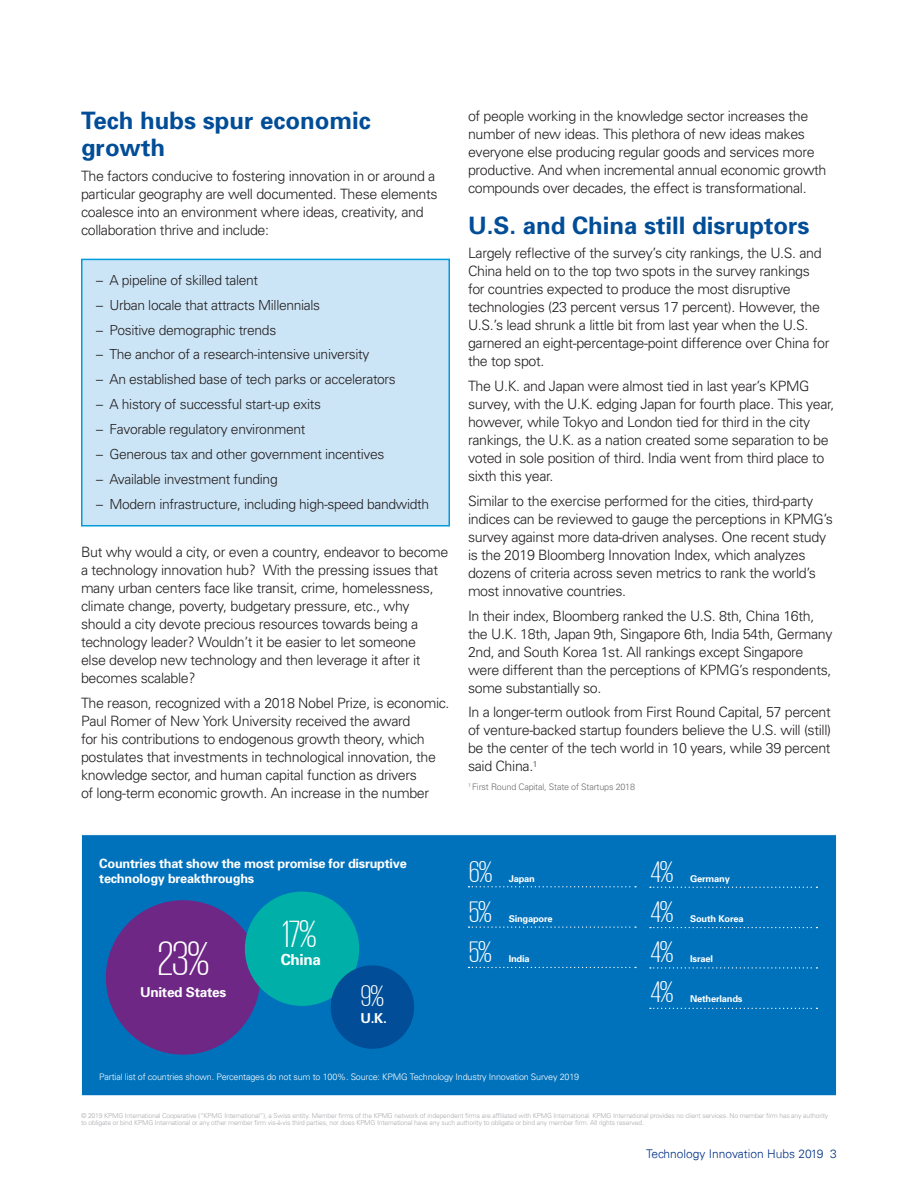
<style>
.page{position:relative;width:918px;height:1188px;background:#fff}
.page>*{position:absolute;margin:0;border:0;box-sizing:border-box;transform-origin:0 0}
.t1{font:300 49.05px "KPMG";color:#fff}
.t2{font:300 39.15px "KPMG";color:#fff}
.t3{font:300 30.6px "KPMG";color:#fff}
.t4{font:300 30.45px "KPMG";color:#fff}
.t5{font:700 24px/27px "Univers";color:#014d97}
.t6{font:700 15.3px "Univers";letter-spacing:-.02em;color:#fff}
.t7{font:300 14.25px/18px "Univers";letter-spacing:-.025em;color:#231f20}
.t8{font:300 13.8px "Univers";letter-spacing:-.025em;color:#231f20}
.t9{font:700 13.65px "Univers";letter-spacing:-.02em;color:#fff}
.t10{font:700 12.75px/15.8px "Univers";letter-spacing:-.02em;color:#fff}
.t11{font:300 12px "Univers 45";color:#003186}
.t12{font:700 9.3px "Univers";letter-spacing:-.02em;color:#fff}
.t13{font:300 9px "Univers";letter-spacing:-.02em;color:#fff}
.t14{font:300 9px "Univers";letter-spacing:-.02em;color:#6c6d70}
.t15{font:300 6.75px/7.5px "Univers";letter-spacing:-.02em;color:#a8a9ad}
</style>
<div class="page">
<div style="left:82px;top:259px;width:367px;height:267px;background:#cce5f6"></div>
<div style="left:81px;top:259px;width:369px;height:267px;border:2px solid #009cdc"></div>
<div style="left:81px;top:834px;width:756px;height:262px;background:#0072bc;border:1px solid #fff"></div>
<svg style="left:469px;top:886px;width:167px;height:1px"></svg>
<svg style="left:469px;top:926px;width:167px;height:2px"></svg>
<svg style="left:469px;top:967px;width:167px;height:1px"></svg>
<svg style="left:650px;top:887px;width:167px;height:1px"></svg>
<svg style="left:650px;top:927px;width:167px;height:1px"></svg>
<svg style="left:650px;top:967px;width:167px;height:2px"></svg>
<svg style="left:650px;top:1008px;width:167px;height:1px"></svg>
<div style="left:106px;top:900px;width:154px;height:155px;background:#6f2786;border-radius:50%"></div>
<div style="left:245px;top:892px;width:114px;height:114px;background:#00afa8;border-radius:50%"></div>
<div style="left:331px;top:965px;width:83px;height:84px;background:#014d97;border-radius:50%"></div>
<h3 class="t5" style="left:81px;top:107px;width:291px">Tech hubs spur economic growth</h3>
<p class="t7" style="left:81px;top:167px;width:358px">The factors conducive to fostering innovation in or around a particular geography are well documented. These elements coalesce into an environment where ideas, creativity, and collaboration thrive and include:</p>
<p class="t8" style="left:96px;top:271px;width:164px">– A pipeline of skilled talent</p>
<p class="t8" style="left:96px;top:296px;width:226px">– Urban locale that attracts Millennials</p>
<p class="t8" style="left:96px;top:321px;width:182px">– Positive demographic trends</p>
<p class="t8" style="left:96px;top:346px;width:275px">– The anchor of a research-intensive university</p>
<p class="t8" style="left:96px;top:371px;width:301px">– An established base of tech parks or accelerators</p>
<p class="t8" style="left:96px;top:396px;width:227px">– A history of successful start-up exits</p>
<p class="t8" style="left:96px;top:421px;width:211px">– Favorable regulatory environment</p>
<p class="t8" style="left:96px;top:446px;width:290px">– Generous tax and other government incentives</p>
<p class="t8" style="left:96px;top:471px;width:183px">– Available investment funding</p>
<p class="t8" style="left:96px;top:496px;width:335px">– Modern infrastructure, including high-speed bandwidth</p>
<p class="t7" style="left:81px;top:543px;width:369px">But why would a city, or even a country, endeavor to become a technology innovation hub? With the pressing issues that many urban centers face like transit, crime, homelessness, climate change, poverty, budgetary pressure, etc., why should a city devote precious resources towards being a technology leader? Wouldn’t it be easier to let someone<br>else develop new technology and then leverage it after it becomes scalable?</p>
<p class="t7" style="left:81px;top:694px;width:370px">The reason, recognized with a 2018 Nobel Prize, is economic.<br>Paul Romer of New York University received the award<br>for his contributions to endogenous growth theory, which postulates that investments in technological innovation, the knowledge sector, and human capital function as drivers<br>of long-term economic growth. An increase in the number</p>
<p class="t7" style="left:468px;top:107px;width:360px">of people working in the knowledge sector increases the number of new ideas. This plethora of new ideas makes everyone else producing regular goods and services more productive. And when incremental annual economic growth compounds over decades, the effect is transformational.</p>
<h3 class="t5" style="left:468px;top:212px;width:343px">U.S. and China still disruptors</h3>
<p class="t7" style="left:468px;top:244px;width:363px">Largely reflective of the survey’s city rankings, the U.S. and China held on to the top two spots in the survey rankings for countries expected to produce the most disruptive technologies (23 percent versus 17 percent). However, the U.S.’s lead shrunk a little bit from last year when the U.S. garnered an eight-percentage-point difference over China for the top spot.</p>
<p class="t7" style="left:468px;top:377px;width:368px">The U.K. and Japan were almost tied in last year’s KPMG survey, with the U.K. edging Japan for fourth place. This year, however, while Tokyo and London tied for third in the city rankings, the U.K. as a nation created some separation to be voted in sole position of third. India went from third place to sixth this year.</p>
<p class="t7" style="left:468px;top:492px;width:367px">Similar to the exercise performed for the cities, third-party indices can be reviewed to gauge the perceptions in KPMG’s survey against more data-driven analyses. One recent study is the 2019 Bloomberg Innovation Index, which analyzes dozens of criteria across seven metrics to rank the world’s most innovative countries.</p>
<p class="t7" style="left:468px;top:607px;width:366px">In their index, Bloomberg ranked the U.S. 8th, China 16th, the U.K. 18th, Japan 9th, Singapore 6th, India 54th, Germany 2nd, and South Korea 1st. All rankings except Singapore were different than the perceptions of KPMG’s respondents, some substantially so.</p>
<p class="t7" style="left:468px;top:703px;width:365px;text-align:justify">In a longer-term outlook from First Round Capital, 57 percent of venture-backed startup founders believe the U.S. will (still) be the center of the tech world in 10 years, while 39 percent said China.<sup>1</sup></p>
<p class="t14" style="left:468px;top:781px;width:169px"><sup>1</sup> First Round Capital, State of Startups 2018</p>
<p class="t10" style="left:99px;top:855px;width:309px">Countries that show the most promise for disruptive technology breakthroughs</p>
<h3 class="t3" style="left:469px;top:857px;width:25px">6%</h3>
<p class="t12" style="left:509px;top:873px;width:28px">Japan</p>
<h3 class="t3" style="left:651px;top:857px;width:24px">4%</h3>
<h1 class="t1" style="left:158px;top:935px;width:53px">23%</h1>
<h2 class="t2" style="left:283px;top:915px;width:36px">17%</h2>
<p class="t6" style="left:281px;top:951px;width:42px">China</p>
<h3 class="t3" style="left:469px;top:897px;width:24px">5%</h3>
<h3 class="t3" style="left:469px;top:937px;width:24px">5%</h3>
<p class="t12" style="left:509px;top:913px;width:46px">Singapore</p>
<p class="t12" style="left:509px;top:953px;width:22px">India</p>
<h3 class="t3" style="left:651px;top:897px;width:24px">4%</h3>
<h3 class="t3" style="left:651px;top:937px;width:24px">4%</h3>
<p class="t9" style="left:140px;top:984px;width:88px">United States</p>
<h3 class="t3" style="left:651px;top:977px;width:24px">4%</h3>
<h3 class="t4" style="left:361px;top:982px;width:25px">9%</h3>
<p class="t9" style="left:360px;top:1010px;width:28px">U.K.</p>
<p class="t12" style="left:690px;top:873px;width:41px">Germany</p>
<p class="t12" style="left:690px;top:913px;width:55px">South Korea</p>
<p class="t12" style="left:690px;top:953px;width:24px">Israel</p>
<p class="t12" style="left:690px;top:993px;width:54px">Netherlands</p>
<p class="t13" style="left:99px;top:1071px;width:481px">Partial list of countries shown. Percentages do not sum to 100%. Source: KPMG Technology Industry Innovation Survey 2019</p>
<p class="t15" style="left:81px;top:1112px;width:749px">© 2019 KPMG International Cooperative (“KPMG International”), a Swiss entity. Member firms of the KPMG network of independent firms are affiliated with KPMG International. KPMG International provides no client services. No member firm has any authority to obligate or bind KPMG International or any other member firm vis-à-vis third parties, nor does KPMG International have any such authority to obligate or bind any member firm. All rights reserved.</p>
<p class="t11" style="left:646px;top:1147px;width:192px">Technology Innovation Hubs 2019 3</p>
</div>
